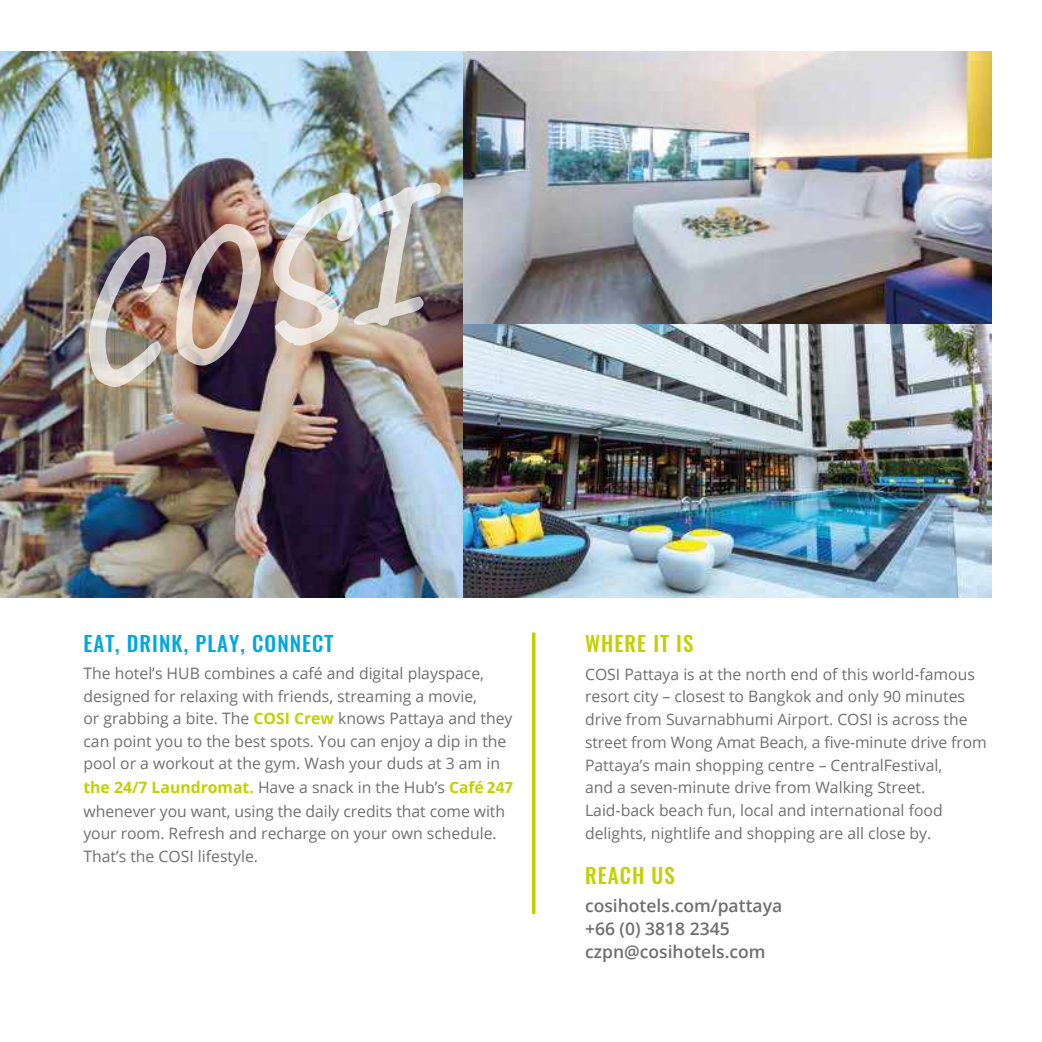
<style>
.page{position:relative;width:1042px;height:1042px;background:#fff}
.page>*{position:absolute;margin:0;border:0;box-sizing:border-box;transform-origin:0 0}
.t1{font:500 21px "Oswald";letter-spacing:.05em;color:#00a8e2}
.t2{font:500 21px "Oswald";letter-spacing:.05em;color:#c1d100}
.t3{font:600 17.5px/22.8px "Open Sans";color:#706f6f}
.t4{font:15.75px/22.8px "Open Sans";color:#706f6f}
.s1{font-weight:700;color:#c1d100}
.s2{font-family:"Calibri";font-weight:700;font-size:17.5px;color:#c1d100}
</style>
<div class="page">
<hr style="left:532px;top:632px;width:3px;height:282px;background:#c1d100">
<img style="left:0;top:51px;width:991px;height:546px">
<img style="left:89px;top:236px;width:78px;height:151px">
<img style="left:176px;top:224px;width:85px;height:144px">
<img style="left:273px;top:183px;width:168px;height:163px">
<h1 class="t1" style="left:83px;top:628px;width:251px">EAT, DRINK, PLAY, CONNECT</h1>
<p class="t4" style="left:83px;top:662px;width:431px">The hotel’s HUB combines a café and digital playspace, designed for relaxing with friends, streaming a movie,<br>or grabbing a bite. The <span class="s1">COSI Crew</span> knows Pattaya and they can point you to the best spots. You can enjoy a dip in the pool or a workout at the gym. Wash your duds at 3 am in</p>
<p class="t4" style="left:83px;top:776px;width:431px"><span class="s1">the 24/7 Laundromat.</span> Have a snack in the Hub’s <span class="s1">Café</span> <span class="s2">247 </span>whenever you want, using the daily credits that come with your room. Refresh and recharge on your own schedule.<br>That’s the COSI lifestyle.</p>
<h1 class="t2" style="left:585px;top:628px;width:110px">WHERE IT IS</h1>
<p class="t4" style="left:585px;top:662px;width:403px">COSI Pattaya is at the north end of this world-famous resort city – closest to Bangkok and only 90 minutes drive from Suvarnabhumi Airport. COSI is across the street from Wong Amat Beach, a five-minute drive from Pattaya’s main shopping centre – CentralFestival,<br>and a seven-minute drive from Walking Street.<br>Laid-back beach fun, local and international food delights, nightlife and shopping are all close by.</p>
<h1 class="t2" style="left:585px;top:861px;width:91px">REACH US</h1>
<p class="t3" style="left:585px;top:894px;width:199px">cosihotels.com/pattaya +66 (0) 3818 2345 czpn@cosihotels.com</p>
</div>
